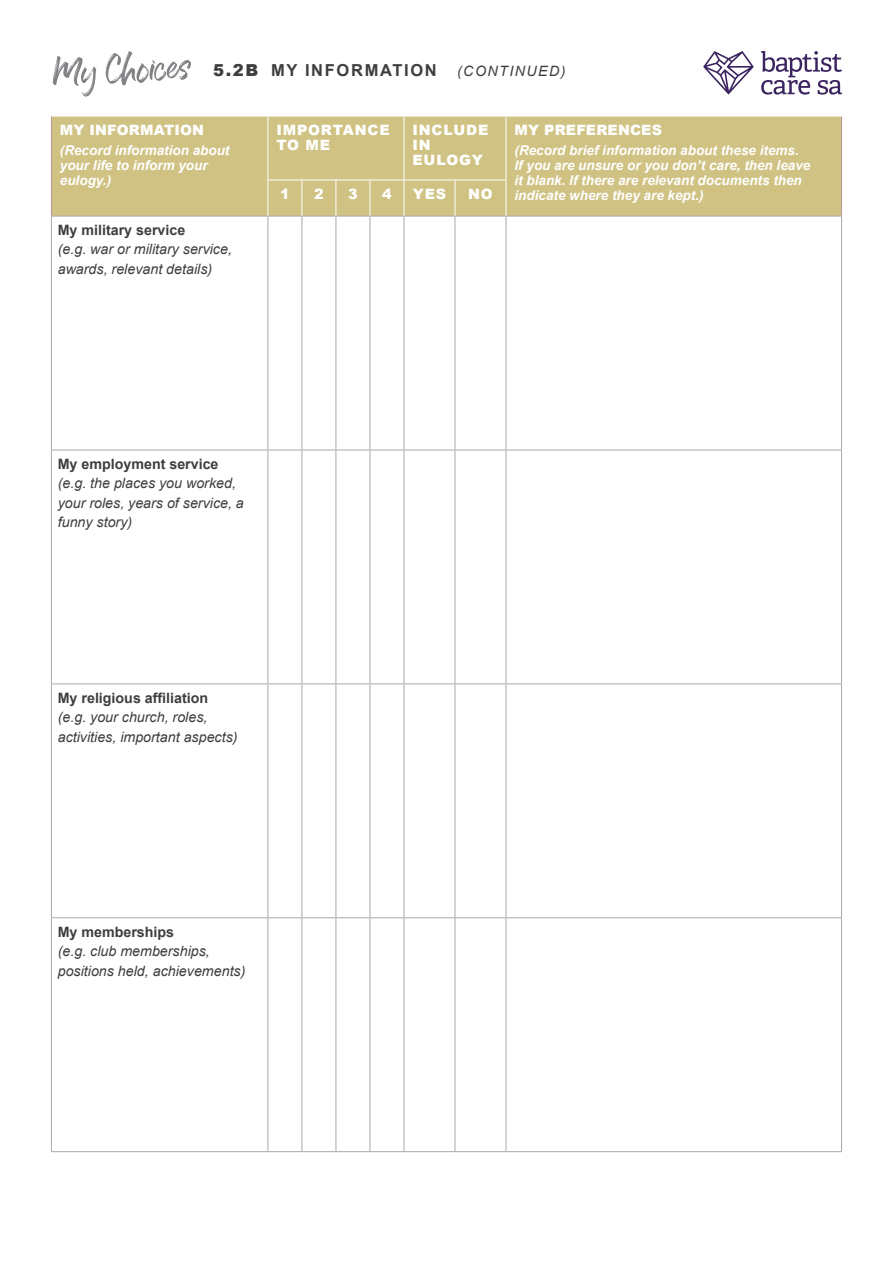
<style>
.page{position:relative;width:893px;height:1263px;background:#fff}
.page>*{position:absolute;margin:0;border:0;box-sizing:border-box;transform-origin:0 0}
.t1{font:700 16.5px "Arial";letter-spacing:.1em;color:#3e3e3f}
.t2{font:italic 14.25px/19.5px "Arial";color:#3e3e3f}
.t3{font:900 14.25px/15px "Arial";letter-spacing:.06em;color:#fff}
.t4{font:900 14.25px "Arial";letter-spacing:.01em;color:#fff}
.t5{font:900 14.25px "Arial";letter-spacing:.03em;color:#fff}
.t6{font:italic 700 13.5px/15px "Arial";color:#fff}
.s1{font-weight:900}
.s2{font-weight:400;font-style:italic;font-size:14.25px}
.s3{font-weight:700;font-style:normal}
</style>
<div class="page">
<svg style="left:53px;top:51px;width:138px;height:46px"></svg>
<div style="left:52px;top:117px;width:789px;height:99px;background:#d0c283"></div>
<svg style="left:52px;top:217px;width:789px;height:700px"></svg>
<hr style="left:51px;top:216px;width:217px;height:1px;background:#a8a9ad">
<hr style="left:51px;top:216px;width:1px;height:234px;background:#a8a9ad">
<hr style="left:268px;top:216px;width:34px;height:1px;background:#a8a9ad">
<hr style="left:267px;top:216px;width:1px;height:234px;background:#a8a9ad">
<hr style="left:302px;top:216px;width:34px;height:1px;background:#a8a9ad">
<hr style="left:302px;top:216px;width:1px;height:234px;background:#a8a9ad">
<hr style="left:336px;top:216px;width:34px;height:1px;background:#a8a9ad">
<hr style="left:336px;top:216px;width:1px;height:234px;background:#a8a9ad">
<hr style="left:370px;top:216px;width:34px;height:1px;background:#a8a9ad">
<hr style="left:370px;top:216px;width:1px;height:234px;background:#a8a9ad">
<hr style="left:404px;top:216px;width:51px;height:1px;background:#a8a9ad">
<hr style="left:404px;top:216px;width:1px;height:234px;background:#a8a9ad">
<hr style="left:455px;top:216px;width:51px;height:1px;background:#a8a9ad">
<hr style="left:455px;top:216px;width:1px;height:234px;background:#a8a9ad">
<hr style="left:506px;top:216px;width:336px;height:1px;background:#a8a9ad">
<hr style="left:506px;top:216px;width:1px;height:234px;background:#a8a9ad">
<hr style="left:841px;top:216px;width:1px;height:234px;background:#a8a9ad">
<hr style="left:51px;top:450px;width:217px;height:1px;background:#a8a9ad">
<hr style="left:51px;top:450px;width:1px;height:233px;background:#a8a9ad">
<hr style="left:268px;top:450px;width:34px;height:1px;background:#a8a9ad">
<hr style="left:267px;top:450px;width:1px;height:233px;background:#a8a9ad">
<hr style="left:302px;top:450px;width:34px;height:1px;background:#a8a9ad">
<hr style="left:302px;top:450px;width:1px;height:233px;background:#a8a9ad">
<hr style="left:336px;top:450px;width:34px;height:1px;background:#a8a9ad">
<hr style="left:336px;top:450px;width:1px;height:233px;background:#a8a9ad">
<hr style="left:370px;top:450px;width:34px;height:1px;background:#a8a9ad">
<hr style="left:370px;top:450px;width:1px;height:233px;background:#a8a9ad">
<hr style="left:404px;top:450px;width:51px;height:1px;background:#a8a9ad">
<hr style="left:404px;top:450px;width:1px;height:233px;background:#a8a9ad">
<hr style="left:455px;top:450px;width:51px;height:1px;background:#a8a9ad">
<hr style="left:455px;top:450px;width:1px;height:233px;background:#a8a9ad">
<hr style="left:506px;top:450px;width:336px;height:1px;background:#a8a9ad">
<hr style="left:506px;top:450px;width:1px;height:233px;background:#a8a9ad">
<hr style="left:841px;top:450px;width:1px;height:233px;background:#a8a9ad">
<hr style="left:51px;top:683px;width:217px;height:1px;background:#a8a9ad">
<hr style="left:51px;top:684px;width:1px;height:233px;background:#a8a9ad">
<hr style="left:268px;top:683px;width:34px;height:1px;background:#a8a9ad">
<hr style="left:267px;top:684px;width:1px;height:233px;background:#a8a9ad">
<hr style="left:302px;top:683px;width:34px;height:1px;background:#a8a9ad">
<hr style="left:302px;top:684px;width:1px;height:233px;background:#a8a9ad">
<hr style="left:336px;top:683px;width:34px;height:1px;background:#a8a9ad">
<hr style="left:336px;top:684px;width:1px;height:233px;background:#a8a9ad">
<hr style="left:370px;top:683px;width:34px;height:1px;background:#a8a9ad">
<hr style="left:370px;top:684px;width:1px;height:233px;background:#a8a9ad">
<hr style="left:404px;top:683px;width:51px;height:1px;background:#a8a9ad">
<hr style="left:404px;top:684px;width:1px;height:233px;background:#a8a9ad">
<hr style="left:455px;top:683px;width:51px;height:1px;background:#a8a9ad">
<hr style="left:455px;top:684px;width:1px;height:233px;background:#a8a9ad">
<hr style="left:506px;top:683px;width:336px;height:1px;background:#a8a9ad">
<hr style="left:506px;top:684px;width:1px;height:233px;background:#a8a9ad">
<hr style="left:841px;top:684px;width:1px;height:233px;background:#a8a9ad">
<hr style="left:51px;top:917px;width:217px;height:1px;background:#a8a9ad">
<hr style="left:268px;top:917px;width:34px;height:1px;background:#a8a9ad">
<hr style="left:302px;top:917px;width:34px;height:1px;background:#a8a9ad">
<hr style="left:336px;top:917px;width:34px;height:1px;background:#a8a9ad">
<hr style="left:370px;top:917px;width:34px;height:1px;background:#a8a9ad">
<hr style="left:404px;top:917px;width:51px;height:1px;background:#a8a9ad">
<hr style="left:455px;top:917px;width:51px;height:1px;background:#a8a9ad">
<hr style="left:506px;top:917px;width:336px;height:1px;background:#a8a9ad">
<hr style="left:51px;top:117px;width:1px;height:63px;background:#b7969a">
<hr style="left:51px;top:180px;width:1px;height:36px;background:#b7969a">
<hr style="left:841px;top:117px;width:1px;height:63px;background:#b7969a">
<hr style="left:841px;top:180px;width:1px;height:36px;background:#b7969a">
<hr style="left:51px;top:918px;width:1px;height:233px;background:#a8a9ad">
<hr style="left:267px;top:918px;width:1px;height:233px;background:#a8a9ad">
<hr style="left:302px;top:918px;width:1px;height:233px;background:#a8a9ad">
<hr style="left:336px;top:918px;width:1px;height:233px;background:#a8a9ad">
<hr style="left:370px;top:918px;width:1px;height:233px;background:#a8a9ad">
<hr style="left:404px;top:918px;width:1px;height:233px;background:#a8a9ad">
<hr style="left:455px;top:918px;width:1px;height:233px;background:#a8a9ad">
<hr style="left:506px;top:918px;width:1px;height:233px;background:#a8a9ad">
<hr style="left:841px;top:918px;width:1px;height:233px;background:#a8a9ad">
<hr style="left:51px;top:1151px;width:217px;height:1px;background:#a8a9ad">
<hr style="left:268px;top:1151px;width:34px;height:1px;background:#a8a9ad">
<hr style="left:302px;top:1151px;width:34px;height:1px;background:#a8a9ad">
<hr style="left:336px;top:1151px;width:34px;height:1px;background:#a8a9ad">
<hr style="left:370px;top:1151px;width:34px;height:1px;background:#a8a9ad">
<hr style="left:404px;top:1151px;width:51px;height:1px;background:#a8a9ad">
<hr style="left:455px;top:1151px;width:51px;height:1px;background:#a8a9ad">
<hr style="left:506px;top:1151px;width:336px;height:1px;background:#a8a9ad">
<hr style="left:267px;top:180px;width:1px;height:36px;background:#fff">
<hr style="left:267px;top:117px;width:1px;height:63px;background:#fff">
<hr style="left:404px;top:117px;width:1px;height:63px;background:#fff">
<hr style="left:506px;top:117px;width:1px;height:63px;background:#fff">
<hr style="left:506px;top:180px;width:1px;height:36px;background:#fff">
<hr style="left:267px;top:180px;width:35px;height:1px;background:#fff">
<hr style="left:302px;top:180px;width:34px;height:1px;background:#fff">
<hr style="left:302px;top:180px;width:1px;height:36px;background:#fff">
<hr style="left:336px;top:180px;width:34px;height:1px;background:#fff">
<hr style="left:336px;top:180px;width:1px;height:36px;background:#fff">
<hr style="left:370px;top:180px;width:34px;height:1px;background:#fff">
<hr style="left:370px;top:180px;width:1px;height:36px;background:#fff">
<hr style="left:404px;top:180px;width:51px;height:1px;background:#fff">
<hr style="left:404px;top:180px;width:1px;height:36px;background:#fff">
<hr style="left:455px;top:180px;width:51px;height:1px;background:#fff">
<hr style="left:455px;top:180px;width:1px;height:36px;background:#fff">
<svg style="left:761px;top:51px;width:81px;height:44px"></svg>
<svg style="left:703px;top:51px;width:51px;height:44px"></svg>
<p class="t1" style="left:213px;top:59px;width:354px"><span class="s1">5.2B</span> MY INFORMATION <span class="s2">(CONTINUED)</span></p>
<p class="t4" style="left:60px;top:120px;width:146px">MY INFORMATION</p>
<p class="t6" style="left:60px;top:143px;width:171px">(Record information about your life to inform your eulogy.)</p>
<p class="t2" style="left:58px;top:220px;width:176px"><span class="s3">My military service<br></span>(e.g. war or military service, awards, relevant details)</p>
<p class="t3" style="left:276px;top:122px;width:115px">IMPORTANCE<br>TO ME</p>
<p class="t3" style="left:412px;top:122px;width:78px">INCLUDE<br>IN<br>EULOGY</p>
<p class="t4" style="left:514px;top:120px;width:149px">MY PREFERENCES</p>
<p class="t6" style="left:514px;top:143px;width:297px">(Record brief information about these items.<br>If you are unsure or you don’t care, then leave it blank. If there are relevant documents then</p>
<p class="t5" style="left:280px;top:183px;width:11px">1</p>
<p class="t5" style="left:314px;top:183px;width:11px">2</p>
<p class="t5" style="left:348px;top:183px;width:11px">3</p>
<p class="t5" style="left:382px;top:183px;width:11px">4</p>
<p class="t5" style="left:413px;top:183px;width:35px">YES</p>
<p class="t5" style="left:468px;top:183px;width:26px">NO</p>
<p class="t6" style="left:514px;top:188px;width:191px">indicate where they are kept.)</p>
<p class="t2" style="left:58px;top:454px;width:188px"><span class="s3">My employment service </span>(e.g. the places you worked, your roles, years of service, a funny story)</p>
<p class="t2" style="left:58px;top:688px;width:181px"><span class="s3">My religious affiliation </span>(e.g. your church, roles, activities, important aspects)</p>
<p class="t2" style="left:58px;top:922px;width:189px"><span class="s3">My memberships<br></span>(e.g. club memberships, positions held, achievements)</p>
</div>
